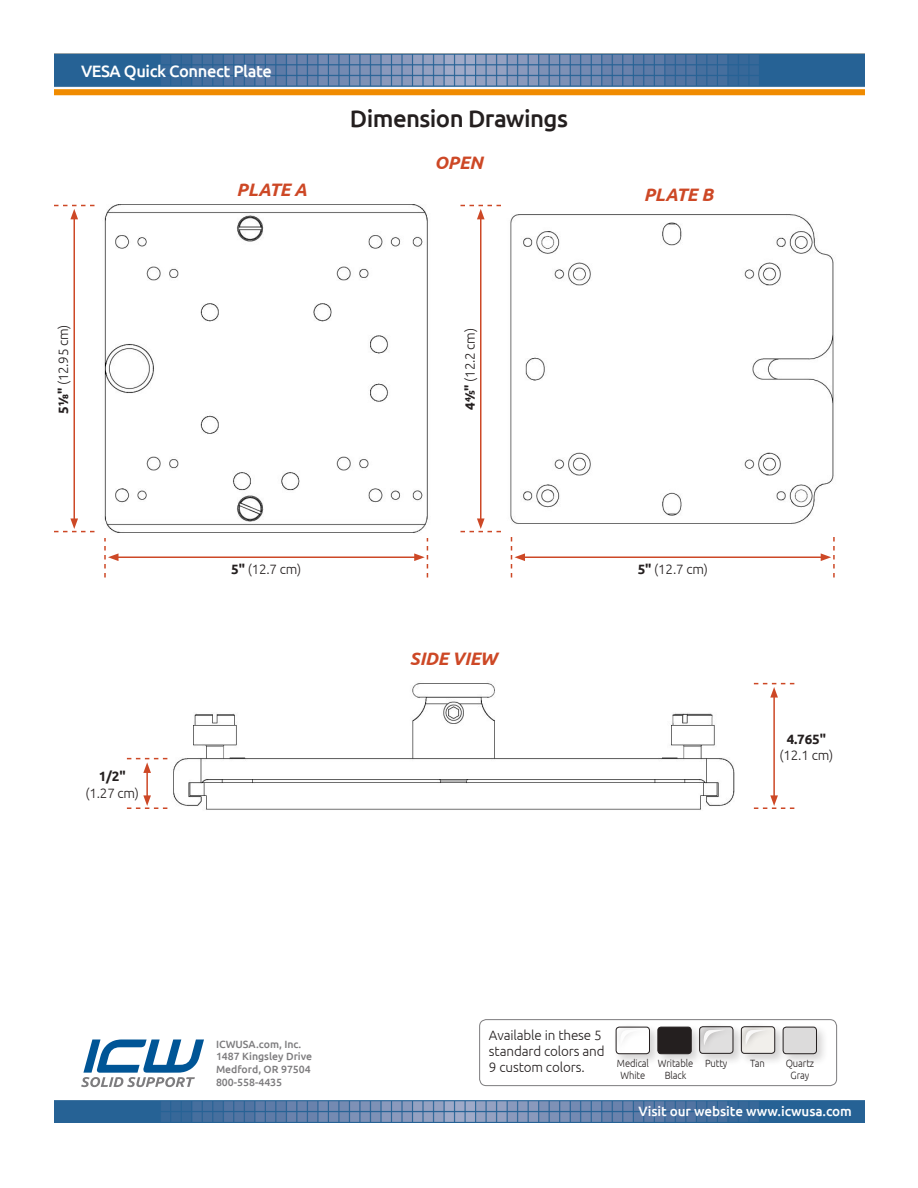
<style>
.page{position:relative;width:918px;height:1188px;background:#fff}
.page>*{position:absolute;margin:0;border:0;box-sizing:border-box;transform-origin:0 0}
.t1{font:500 24px "Ubuntu";letter-spacing:-.025em;color:#241f1f}
.t2{font:italic 700 18px "Ubuntu";letter-spacing:-.015em;color:#cd4826}
.t3{font:500 16.5px "Ubuntu";letter-spacing:-.025em;color:#fff}
.t4{font:300 13.5px/16.2px "Ubuntu";letter-spacing:-.01em;color:#241f1f}
.t5{font:500 13.5px "Ubuntu";letter-spacing:-.005em;color:#fff}
.t6{font:700 13.5px "Ubuntu";color:#241f1f}
.t7{font:500 10.5px/12.8px "Ubuntu";color:#7d7c7e}
.t8{font:300 10.5px/12px "Ubuntu";letter-spacing:-.01em;color:#241f1f;text-align:center;scale:.9 1}
.s1{font-weight:700}
</style>
<div class="page">
<div style="left:479px;top:1019px;width:358px;height:67px;border:1px solid #7d7c7e;border-radius:7px"></div>
<div style="left:655px;top:1024px;width:49px;height:43px;background:#241f1f;opacity:.2"></div>
<div style="left:658px;top:1027px;width:33px;height:27px;background:#241f1f;border-radius:3px"></div>
<div style="left:658px;top:1027px;width:33px;height:27px;border:1px solid #241f1f;border-radius:3px"></div>
<div style="left:780px;top:1024px;width:49px;height:43px;background:#241f1f;opacity:.2"></div>
<div style="left:783px;top:1027px;width:33px;height:27px;background:#dcdbdb;border-radius:3px"></div>
<div style="left:783px;top:1027px;width:34px;height:27px;border:1px solid #241f1f;border-radius:3px"></div>
<div style="left:613px;top:1024px;width:49px;height:43px;background:#241f1f;opacity:.2"></div>
<div style="left:616px;top:1027px;width:34px;height:27px;border:1px solid #241f1f;border-radius:3px"></div>
<div style="left:738px;top:1023px;width:49px;height:43px;background:#241f1f;opacity:.2"></div>
<div style="left:741px;top:1027px;width:34px;height:27px;border:1px solid #241f1f;border-radius:3px"></div>
<div style="left:696px;top:1023px;width:49px;height:43px;background:#241f1f;opacity:.2"></div>
<div style="left:699px;top:1027px;width:34px;height:27px;border:1px solid #241f1f;border-radius:3px"></div>
<svg style="left:81px;top:1040px;width:123px;height:47px"></svg>
<hr style="left:773px;top:695px;width:2px;height:103px;background:#cd4826">
<svg style="left:754px;top:683px;width:40px;height:15px"></svg>
<svg style="left:754px;top:795px;width:40px;height:14px"></svg>
<hr style="left:74px;top:217px;width:1px;height:304px;background:#cd4826">
<svg style="left:54px;top:205px;width:40px;height:14px"></svg>
<svg style="left:54px;top:518px;width:40px;height:14px"></svg>
<hr style="left:480px;top:217px;width:2px;height:304px;background:#cd4826">
<svg style="left:460px;top:205px;width:41px;height:14px"></svg>
<svg style="left:460px;top:518px;width:41px;height:14px"></svg>
<hr style="left:116px;top:556px;width:301px;height:2px;background:#cd4826">
<svg style="left:104px;top:538px;width:15px;height:40px"></svg>
<svg style="left:414px;top:538px;width:14px;height:40px"></svg>
<hr style="left:523px;top:556px;width:300px;height:2px;background:#cd4826">
<svg style="left:511px;top:537px;width:14px;height:41px"></svg>
<svg style="left:821px;top:537px;width:14px;height:41px"></svg>
<img style="left:104px;top:204px;width:324px;height:329px">
<img style="left:510px;top:214px;width:324px;height:310px">
<img style="left:167px;top:683px;width:568px;height:127px">
<hr style="left:146px;top:771px;width:2px;height:27px;background:#cd4826">
<svg style="left:127px;top:758px;width:40px;height:15px"></svg>
<svg style="left:127px;top:795px;width:40px;height:14px"></svg>
<img style="left:54px;top:53px;width:810px;height:43px">
<img style="left:54px;top:1100px;width:810px;height:23px">
<p class="t3" style="left:81px;top:60px;width:192px">VESA Quick Connect Plate</p>
<h1 class="t1" style="left:350px;top:103px;width:220px">Dimension Drawings</h1>
<h2 class="t2" style="left:434px;top:151px;width:50px">OPEN</h2>
<h2 class="t2" style="left:237px;top:179px;width:72px">PLATE A</h2>
<h2 class="t2" style="left:644px;top:183px;width:71px">PLATE B</h2>
<p class="t4" style="left:55px;top:414px;width:91px;rotate:-90deg"><span class="s1">5⅛"</span> (12.95 cm)</p>
<p class="t4" style="left:461px;top:410px;width:83px;rotate:-90deg"><span class="s1">4⅘"</span> (12.2 cm)</p>
<p class="t4" style="left:231px;top:561px;width:72px"><span class="s1">5"</span> (12.7 cm)</p>
<p class="t4" style="left:638px;top:561px;width:72px"><span class="s1">5"</span> (12.7 cm)</p>
<p class="t6" style="left:99px;top:768px;width:28px">1/2"</p>
<p class="t4" style="left:85px;top:784px;width:55px">(1.27 cm)</p>
<p class="t7" style="left:216px;top:1037px;width:98px">ICWUSA.com, Inc.<br>1487 Kingsley Drive<br>Medford, OR 97504<br>800-558-4435</p>
<h2 class="t2" style="left:410px;top:648px;width:89px">SIDE VIEW</h2>
<p class="t6" style="left:787px;top:731px;width:41px">4.765"</p>
<p class="t4" style="left:780px;top:747px;width:55px">(12.1 cm)</p>
<p class="t4" style="left:489px;top:1026px;width:117px">Available in these 5 standard colors and<br>9 custom colors.</p>
<p class="t8" style="left:617px;top:1057px;width:37px">Medical<br>White</p>
<p class="t8" style="left:705px;top:1057px;width:26px">Putty</p>
<p class="t8" style="left:750px;top:1057px;width:18px">Tan</p>
<p class="t8" style="left:786px;top:1057px;width:33px">Quartz<br>Gray</p>
<p class="t8" style="left:658px;top:1057px;width:41px">Writable<br>Black</p>
<p class="t5" style="left:639px;top:1103px;width:215px">Visit our website www.icwusa.com</p>
</div>
